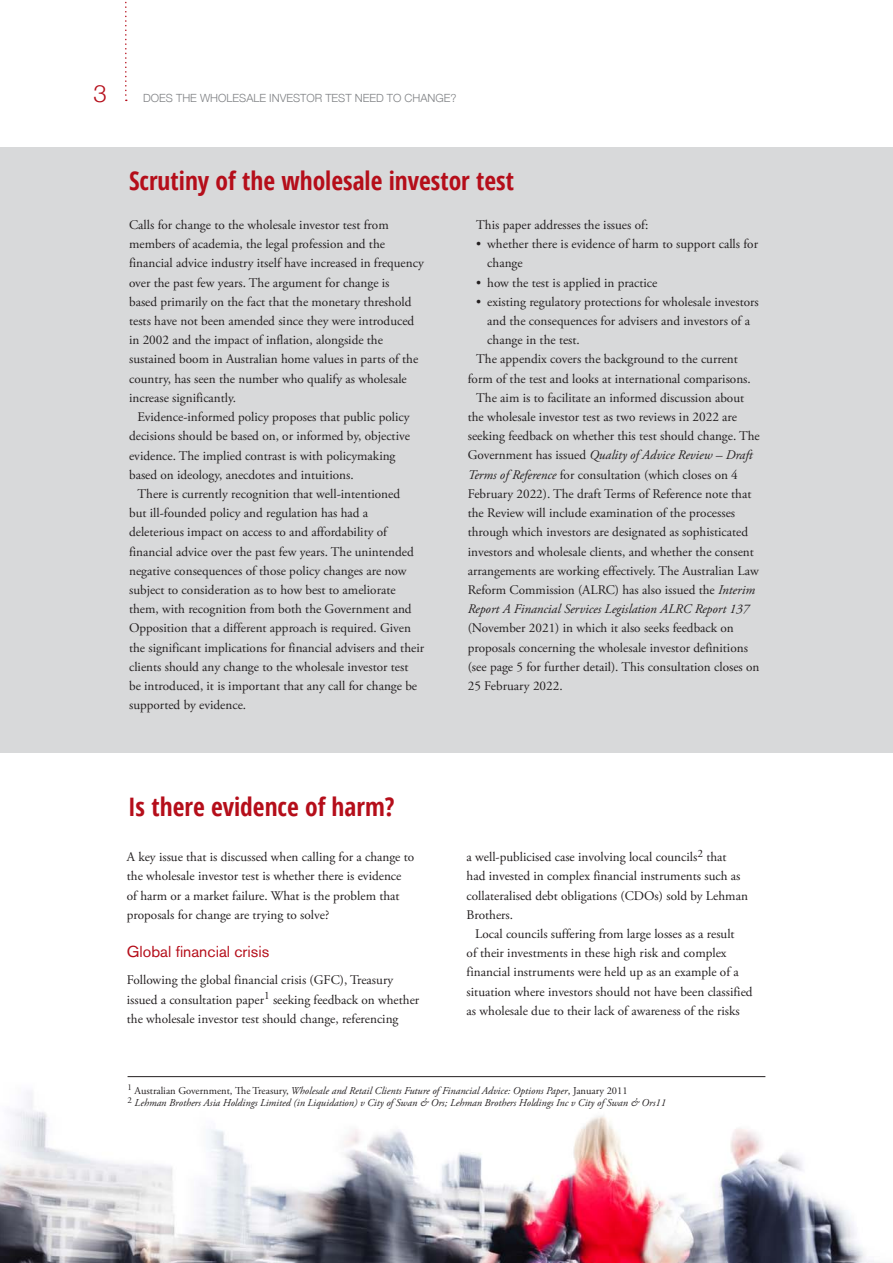
<style>
.page{position:relative;width:893px;height:1263px;background:#fff}
.page>*{position:absolute;margin:0;border:0;box-sizing:border-box;transform-origin:0 0}
.Heading1{font:700 condensed 25.5px "Open Sans";color:#b50e1a}
.t1{font:300 24px "Helvetica Neue";color:#b50e1a}
.headerNEW{font:15.75px "Akzidenz Grotesk BE";color:#b50e1a}
.body_copy{font:13.2px/19.2px "Adobe Garamond Pro";color:#231f20}
.t2{font:300 11.25px "Helvetica Neue";color:#7e8083}
.Heading1-2{font:italic 10.5px "Adobe Garamond Pro";color:#231f20}
.s1{font-style:italic}
.s2{font-style:normal}
</style>
<div class="page">
<img style="left:0;top:1076px;width:875px;height:187px">
<svg style="left:125px;top:1px;width:2px;height:100px"></svg>
<img style="left:0;top:578px;width:1px;height:674px">
<div style="left:0;top:147px;width:893px;height:605px;background:#d8d9da"></div>
<hr style="left:128px;top:1076px;width:637px;height:1px;background:#231f20">
<h2 class="t1" style="left:94px;top:74px;width:15px">3</h2>
<p class="t2" style="left:143px;top:89px;width:315px">DOES THE WHOLESALE INVESTOR TEST NEED TO CHANGE?</p>
<p class="Heading1" style="left:129px;top:163px;width:386px">Scrutiny of the wholesale investor test</p>
<p class="body_copy" style="left:129px;top:216px;width:296px">Calls for change to the wholesale investor test from members of academia, the legal profession and the financial advice industry itself have increased in frequency over the past few years. The argument for change is<br>based primarily on the fact that the monetary threshold tests have not been amended since they were introduced in 2002 and the impact of inflation, alongside the sustained boom in Australian home values in parts of the country, has seen the number who qualify as wholesale increase significantly.</p>
<p class="body_copy" style="left:129px;top:408px;width:282px;text-indent:9px">Evidence-informed policy proposes that public policy decisions should be based on, or informed by, objective evidence. The implied contrast is with policymaking based on ideology, anecdotes and intuitions.</p>
<p class="body_copy" style="left:129px;top:485px;width:297px;text-indent:9px">There is currently recognition that well-intentioned<br>but ill-founded policy and regulation has had a deleterious impact on access to and affordability of financial advice over the past few years. The unintended negative consequences of those policy changes are now subject to consideration as to how best to ameliorate them, with recognition from both the Government and Opposition that a different approach is required. Given the significant implications for financial advisers and their clients should any change to the wholesale investor test<br>be introduced, it is important that any call for change be supported by evidence.</p>
<p class="Heading1" style="left:128px;top:789px;width:268px">Is there evidence of harm?</p>
<p class="body_copy" style="left:127px;top:848px;width:289px">A key issue that is discussed when calling for a change to the wholesale investor test is whether there is evidence of harm or a market failure. What is the problem that proposals for change are trying to solve?</p>
<p class="headerNEW" style="left:127px;top:942px;width:144px">Global financial crisis</p>
<p class="body_copy" style="left:127px;top:971px;width:294px">Following the global financial crisis (GFC), Treasury issued a consultation paper<sup>1</sup> seeking feedback on whether the wholesale investor test should change, referencing</p>
<p class="body_copy" style="left:476px;top:216px;width:174px">This paper addresses the issues of:</p>
<p class="body_copy" style="left:487px;top:235px;width:272px;text-indent:-11px">• whether there is evidence of harm to support calls for change</p>
<p class="body_copy" style="left:476px;top:273px;width:183px">• how the test is applied in practice</p>
<p class="body_copy" style="left:487px;top:292px;width:273px;text-indent:-11px">• existing regulatory protections for wholesale investors and the consequences for advisers and investors of a change in the test.</p>
<p class="body_copy" style="left:468px;top:350px;width:285px;text-align:center">The appendix covers the background to the current form of the test and looks at international comparisons.</p>
<p class="body_copy" style="left:468px;top:388px;width:294px;text-indent:9px">The aim is to facilitate an informed discussion about the wholesale investor test as two reviews in 2022 are seeking feedback on whether this test should change. The Government has issued <span class="s1">Quality of Advice Review – Draft Terms of Reference</span> for consultation (which closes on 4<br>February 2022). The draft Terms of Reference note that the Review will include examination of the processes through which investors are designated as sophisticated investors and wholesale clients, and whether the consent arrangements are working effectively. The Australian Law Reform Commission (ALRC) has also issued the <span class="s1">Interim Report A Financial Services Legislation ALRC Report 137 </span>(November 2021) in which it also seeks feedback on proposals concerning the wholesale investor definitions (see page 5 for further detail). This consultation closes on 25 February 2022.</p>
<p class="body_copy" style="left:467px;top:848px;width:283px">a well-publicised case involving local councils<sup>2</sup> that had invested in complex financial instruments such as collateralised debt obligations (CDOs) sold by Lehman Brothers.</p>
<p class="body_copy" style="left:467px;top:925px;width:287px;text-indent:9px">Local councils suffering from large losses as a result<br>of their investments in these high risk and complex financial instruments were held up as an example of a situation where investors should not have been classified as wholesale due to their lack of awareness of the risks</p>
<p class="Heading1-2" style="left:128px;top:1084px;width:502px"><sup>1</sup> <span class="s2">Australian Government, The Treasury,</span> Wholesale and Retail Clients Future of Financial Advice: Options Paper<span class="s2">, January 2011</span></p>
<p class="Heading1-2" style="left:128px;top:1097px;width:540px"><sup>2</sup> Lehman Brothers Asia Holdings Limited (in Liquidation) v City of Swan &amp; Ors; Lehman Brothers Holdings Inc v City of Swan &amp; Ors11</p>
</div>
